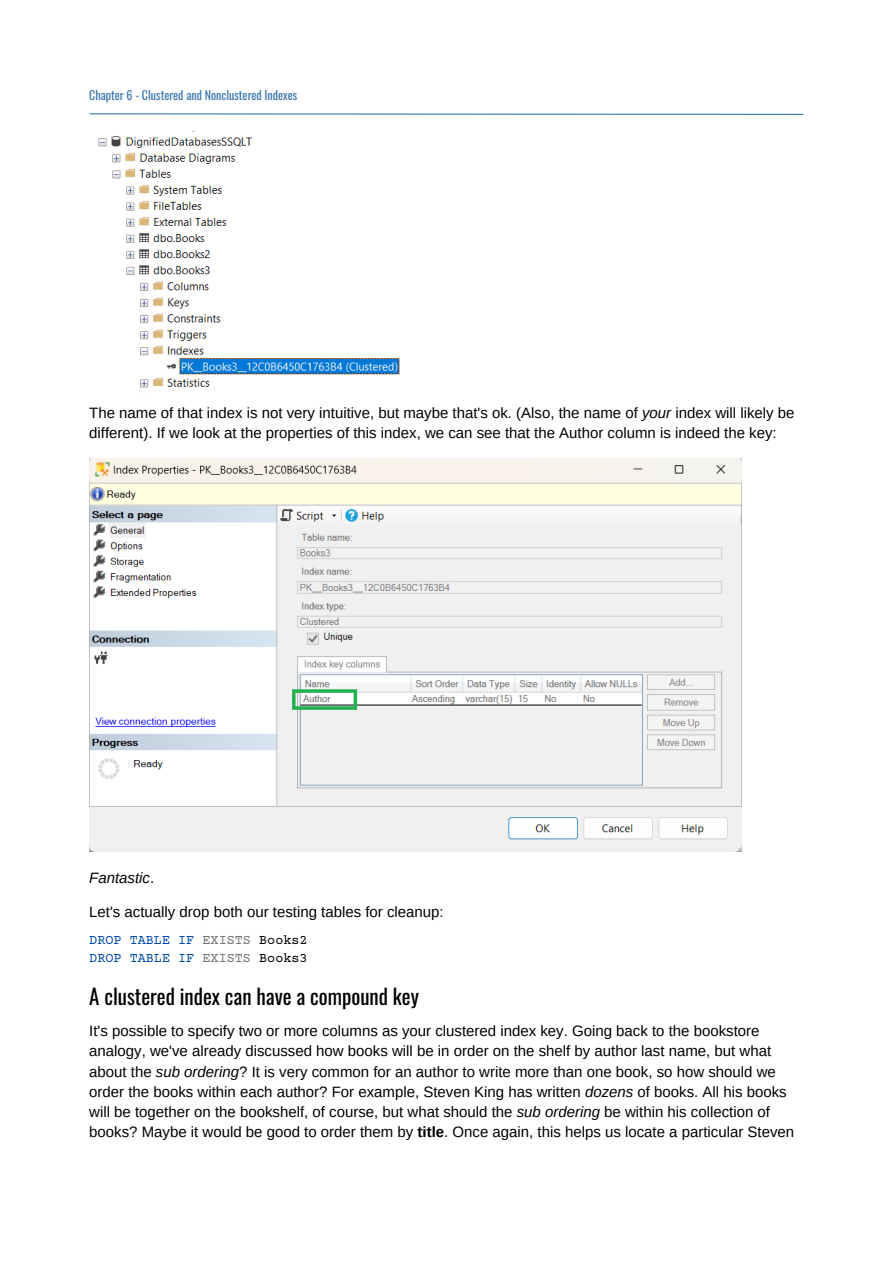
<style>
.page{position:relative;width:893px;height:1264px;background:#fff}
.page>*{position:absolute;margin:0;border:0;box-sizing:border-box;transform-origin:0 0}
.t1{font:21px "Oswald";color:#000}
.t2{font:15px/20.2px "Arimo";color:#000}
.t3{font:italic 15px "Arimo";color:#000}
.t4{font:13.5px "Courier Prime";color:#004aad}
.t5{font:12px "Oswald";color:#3b77af}
.s1{font-style:italic}
.s2{font-style:normal}
.s3{color:#737373}
.s4{color:#000}
.s5{font-weight:700}
</style>
<div class="page">
<svg style="left:89px;top:113px;width:714px;height:2px"></svg>
<img style="left:98px;top:131px;width:302px;height:257px">
<img style="left:89px;top:458px;width:652px;height:393px">
<p class="t5" style="left:89px;top:86px;width:210px">Chapter 6 - Clustered and Nonclustered Indexes</p>
<p class="t2" style="left:89px;top:402px;width:706px">The name of that index is not very intuitive, but maybe that's ok. (Also, the name of <span class="s1">your</span> index will likely be different). If we look at the properties of this index, we can see that the Author column is indeed the key:</p>
<p class="t3" style="left:89px;top:869px;width:66px">Fantastic<span class="s2">.</span></p>
<p class="t2" style="left:89px;top:901px;width:356px">Let's actually drop both our testing tables for cleanup:</p>
<p class="t4" style="left:89px;top:933px;width:220px">DROP TABLE IF <span class="s3">EXISTS</span> <span class="s4">Books2</span></p>
<p class="t4" style="left:89px;top:951px;width:220px">DROP TABLE IF <span class="s3">EXISTS</span> <span class="s4">Books3</span></p>
<p class="t1" style="left:89px;top:980px;width:331px">A clustered index can have a compound key</p>
<p class="t2" style="left:89px;top:1020px;width:706px">It's possible to specify two or more columns as your clustered index key. Going back to the bookstore analogy, we've already discussed how books will be in order on the shelf by author last name, but what about the <span class="s1">sub ordering</span>? It is very common for an author to write more than one book, so how should we order the books within each author? For example, Steven King has written <span class="s1">dozens</span> of books. All his books will be together on the bookshelf, of course, but what should the <span class="s1">sub ordering</span> be within his collection of books? Maybe it would be good to order them by <span class="s5">title</span>. Once again, this helps us locate a particular Steven</p>
</div>
